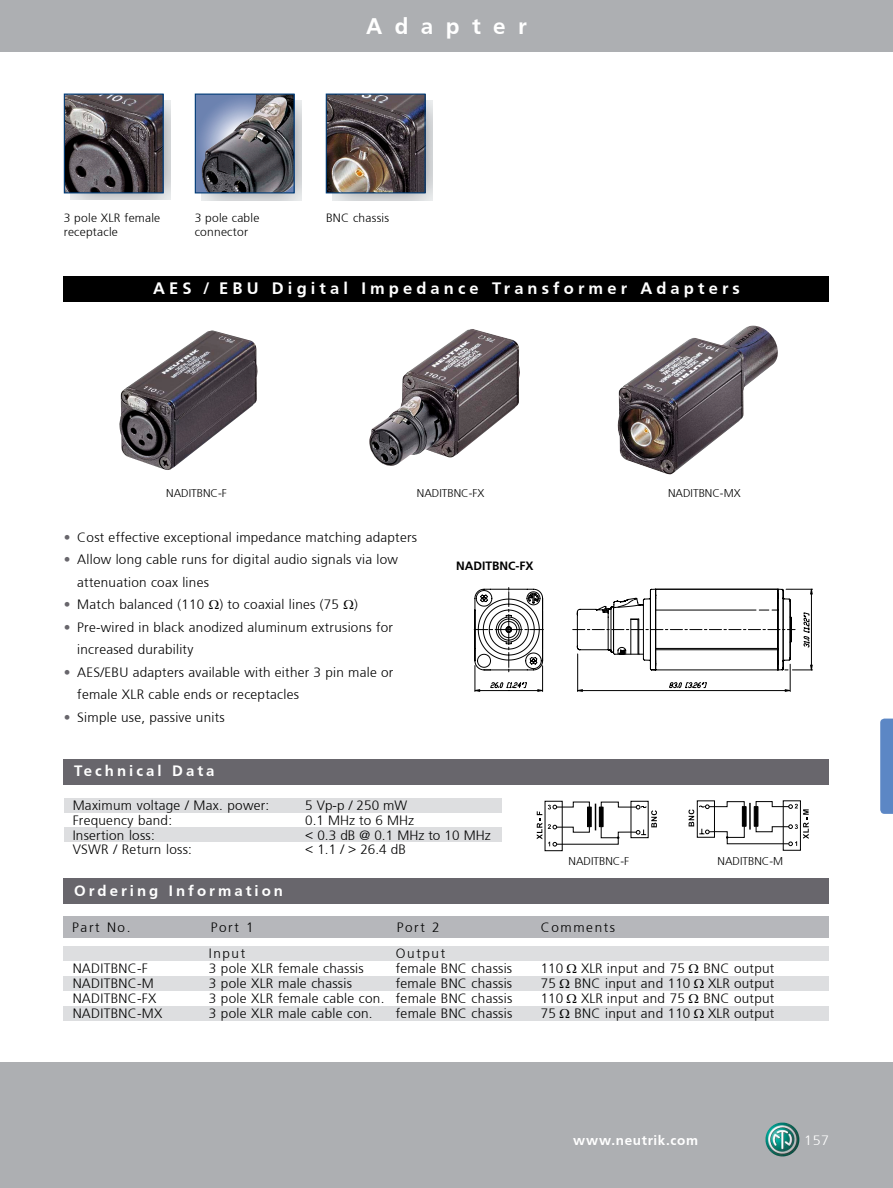
<style>
.page{position:relative;width:893px;height:1188px;background:#fff}
.page>*{position:absolute;margin:0;border:0;box-sizing:border-box;transform-origin:0 0}
.t1{font:700 22.5px "Frutiger";letter-spacing:.55em;color:#fff}
.t2{font:700 16.5px "Frutiger";letter-spacing:.25em;color:#fff}
.t3{font:700 15px "Frutiger";letter-spacing:.2em;color:#fff}
.t4{font:300 13.5px/22.5px "Frutiger";letter-spacing:.02em;color:#000}
.t5{font:300 13.5px "Frutiger";color:#000}
.t6{font:700 13.5px "Frutiger";letter-spacing:.045em;color:#fff}
.t7{font:300 13.5px "Frutiger";letter-spacing:.12em;color:#000}
.t8{font:300 13.5px "Frutiger";color:#fff;scale:1.06 1}
.t9{font:300 12px/14.4px "Frutiger";letter-spacing:.02em;color:#000}
.t10{font:700 12px "Frutiger";color:#000}
.t11{font:300 11.25px "Frutiger";color:#000}
.s1{color:#68666c}
</style>
<div class="page">
<div style="left:0;top:0;width:893px;height:51px;background:#adafb2"></div>
<div style="left:0;top:1063px;width:893px;height:125px;background:#adafb2"></div>
<div style="left:64px;top:276px;width:765px;height:26px;background:#000"></div>
<img style="left:70px;top:100px;width:100px;height:100px">
<img style="left:66px;top:96px;width:96px;height:95px">
<div style="left:64px;top:94px;width:100px;height:99px;border:1px solid #003c77"></div>
<img style="left:201px;top:100px;width:100px;height:100px">
<img style="left:198px;top:96px;width:95px;height:95px">
<div style="left:195px;top:94px;width:100px;height:99px;border:1px solid #003c77"></div>
<img style="left:119px;top:330px;width:139px;height:140px">
<img style="left:369px;top:329px;width:151px;height:137px">
<img style="left:617px;top:326px;width:161px;height:149px">
<img style="left:332px;top:100px;width:100px;height:100px">
<img style="left:328px;top:96px;width:96px;height:95px">
<div style="left:326px;top:94px;width:100px;height:99px;border:1px solid #003c77"></div>
<svg style="left:473px;top:587px;width:340px;height:105px"></svg>
<div style="left:64px;top:917px;width:765px;height:21px;background:#b6b7bb"></div>
<div style="left:64px;top:878px;width:765px;height:26px;background:#68666c"></div>
<div style="left:64px;top:759px;width:765px;height:26px;background:#68666c"></div>
<div style="left:64px;top:798px;width:438px;height:15px;background:#dddee0"></div>
<div style="left:64px;top:827px;width:438px;height:15px;background:#dddee0"></div>
<svg style="left:537px;top:811px;width:5px;height:28px"></svg>
<svg style="left:548px;top:801px;width:109px;height:45px"></svg>
<div style="left:783px;top:800px;width:18px;height:51px;border:1px solid #000"></div>
<svg style="left:688px;top:801px;width:121px;height:45px"></svg>
<div style="left:64px;top:946px;width:765px;height:15px;background:#dddee0"></div>
<div style="left:64px;top:976px;width:765px;height:15px;background:#dddee0"></div>
<div style="left:64px;top:1006px;width:765px;height:15px;background:#dddee0"></div>
<svg style="left:880px;top:719px;width:13px;height:95px"></svg>
<img style="left:765px;top:1123px;width:34px;height:33px">
<h1 class="t1" style="left:366px;top:13px;width:162px">Adapter</h1>
<p class="t9" style="left:64px;top:210px;width:98px">3 pole XLR female receptacle</p>
<p class="t9" style="left:195px;top:210px;width:66px">3 pole cable connector</p>
<p class="t9" style="left:326px;top:210px;width:65px">BNC chassis</p>
<p class="t2" style="left:153px;top:279px;width:588px">AES / EBU Digital Impedance Transformer Adapters</p>
<p class="t11" style="left:166px;top:487px;width:62px">NADITBNC-F</p>
<p class="t11" style="left:417px;top:487px;width:69px">NADITBNC-FX</p>
<p class="t11" style="left:668px;top:487px;width:74px">NADITBNC-MX</p>
<p class="t4" style="left:64px;top:526px;width:355px"><span class="s1">•</span> Cost effective exceptional impedance matching adapters</p>
<p class="t4" style="left:77px;top:548px;width:322px;text-indent:-14px"><span class="s1">•</span> Allow long cable runs for digital audio signals via low attenuation coax lines</p>
<p class="t4" style="left:64px;top:593px;width:295px"><span class="s1">•</span> Match balanced (110 ) to coaxial lines (75 )</p>
<p class="t4" style="left:77px;top:616px;width:317px;text-indent:-14px"><span class="s1">•</span> Pre-wired in black anodized aluminum extrusions for increased durability</p>
<p class="t4" style="left:77px;top:661px;width:318px;text-indent:-14px"><span class="s1">•</span> AES/EBU adapters available with either 3 pin male or female XLR cable ends or receptacles</p>
<p class="t4" style="left:64px;top:706px;width:163px"><span class="s1">•</span> Simple use, passive units</p>
<p class="t3" style="left:74px;top:762px;width:142px">Technical Data</p>
<p class="t10" style="left:456px;top:559px;width:79px">NADITBNC-FX</p>
<p class="t4" style="left:73px;top:794px;width:198px">Maximum voltage / Max. power:</p>
<p class="t4" style="left:305px;top:794px;width:104px">5 Vp-p / 250 mW</p>
<p class="t4" style="left:73px;top:809px;width:101px">Frequency band:</p>
<p class="t4" style="left:305px;top:809px;width:110px">0.1 MHz to 6 MHz</p>
<p class="t4" style="left:73px;top:824px;width:84px">Insertion loss:</p>
<p class="t5" style="left:305px;top:827px;width:187px">&lt; 0.3 dB @ 0.1 MHz to 10 MHz</p>
<p class="t4" style="left:73px;top:839px;width:121px">VSWR / Return loss:</p>
<p class="t4" style="left:305px;top:839px;width:102px">&lt; 1.1 / &gt; 26.4 dB</p>
<p class="t3" style="left:74px;top:881px;width:210px">Ordering Information</p>
<p class="t11" style="left:568px;top:855px;width:62px">NADITBNC-F</p>
<p class="t11" style="left:717px;top:854px;width:67px">NADITBNC-M</p>
<p class="t4" style="left:72px;top:916px;width:60px">Part No.</p>
<p class="t4" style="left:211px;top:916px;width:44px">Port 1</p>
<p class="t4" style="left:397px;top:916px;width:44px">Port 2</p>
<p class="t7" style="left:541px;top:919px;width:76px">Comments</p>
<p class="t4" style="left:209px;top:942px;width:38px">Input</p>
<p class="t4" style="left:396px;top:942px;width:51px">Output</p>
<p class="t4" style="left:73px;top:957px;width:77px">NADITBNC-F</p>
<p class="t4" style="left:209px;top:957px;width:157px">3 pole XLR female chassis</p>
<p class="t4" style="left:396px;top:957px;width:118px">female BNC chassis</p>
<p class="t4" style="left:541px;top:957px;width:24px">110</p>
<p class="t4" style="left:581px;top:957px;width:105px">XLR input and 75</p>
<p class="t4" style="left:703px;top:957px;width:73px">BNC output</p>
<p class="t4" style="left:73px;top:972px;width:83px">NADITBNC-M</p>
<p class="t4" style="left:209px;top:972px;width:145px">3 pole XLR male chassis</p>
<p class="t4" style="left:396px;top:972px;width:118px">female BNC chassis</p>
<p class="t4" style="left:541px;top:972px;width:17px">75</p>
<p class="t4" style="left:574px;top:972px;width:117px">BNC input and 110</p>
<p class="t4" style="left:708px;top:972px;width:68px">XLR output</p>
<p class="t4" style="left:73px;top:987px;width:85px">NADITBNC-FX</p>
<p class="t4" style="left:209px;top:987px;width:305px">3 pole XLR female cable con. female BNC chassis</p>
<p class="t4" style="left:541px;top:987px;width:24px">110</p>
<p class="t4" style="left:581px;top:987px;width:105px">XLR input and 75</p>
<p class="t4" style="left:703px;top:987px;width:73px">BNC output</p>
<p class="t4" style="left:73px;top:1002px;width:91px">NADITBNC-MX</p>
<p class="t4" style="left:209px;top:1002px;width:165px">3 pole XLR male cable con.</p>
<p class="t4" style="left:396px;top:1002px;width:118px">female BNC chassis</p>
<p class="t4" style="left:541px;top:1002px;width:17px">75</p>
<p class="t4" style="left:574px;top:1002px;width:117px">BNC input and 110</p>
<p class="t4" style="left:708px;top:1002px;width:68px">XLR output</p>
<p class="t6" style="left:573px;top:1132px;width:126px">www.neutrik.com</p>
<p class="t8" style="left:804px;top:1132px;width:25px">157</p>
</div>
